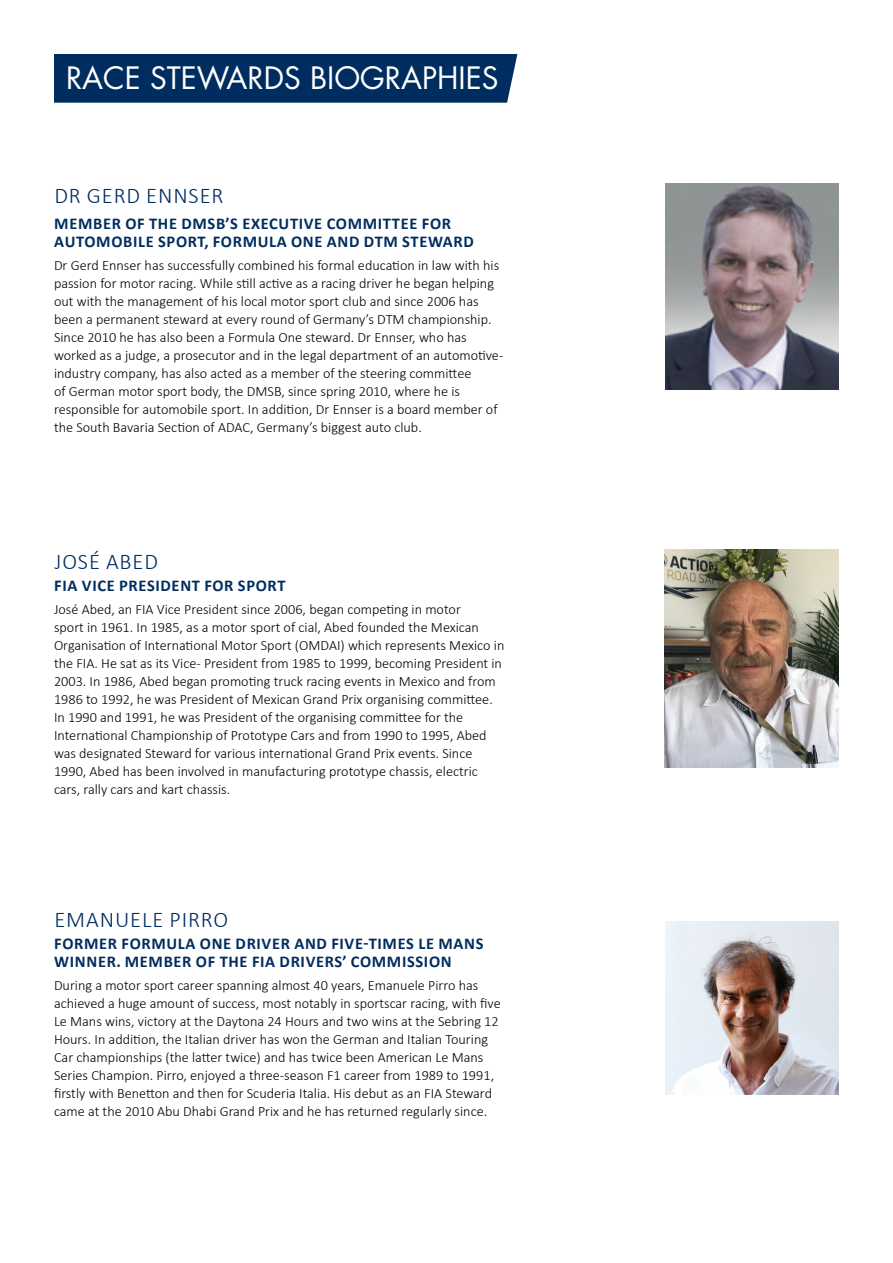
<style>
.page{position:relative;width:893px;height:1263px;background:#fff}
.page>*{position:absolute;margin:0;border:0;box-sizing:border-box;transform-origin:0 0}
.t1{font:30px "Futura Std";color:#fff}
.t2{font:300 22.5px "Calibri";letter-spacing:.04em;color:#002d5f}
.t3{font:700 16.5px/18px "Calibri";letter-spacing:.04em;color:#002d5f}
.t4{font:300 14.25px/18px "Calibri";color:#000}
</style>
<div class="page">
<img style="left:665px;top:184px;width:173px;height:205px">
<img style="left:665px;top:549px;width:173px;height:218px">
<img style="left:665px;top:921px;width:173px;height:173px">
<div style="left:54px;top:54px;width:463px;height:49px;background:#002d5f"></div>
<h1 class="t1" style="left:66px;top:59px;width:434px">RACE STEWARDS BIOGRAPHIES</h1>
<h2 class="t2" style="left:54px;top:181px;width:171px">DR GERD ENNSER</h2>
<p class="t3" style="left:54px;top:215px;width:421px">MEMBER OF THE DMSB’S EXECUTIVE COMMITTEE FOR<br>AUTOMOBILE SPORT, FORMULA ONE AND DTM STEWARD</p>
<p class="t4" style="left:54px;top:256px;width:451px">Dr Gerd Ennser has successfully combined his formal education in law with his passion for motor racing. While still active as a racing driver he began helping out with the management of his local motor sport club and since 2006 has been a permanent steward at every round of Germany’s DTM championship.<br>Since 2010 he has also been a Formula One steward. Dr Ennser, who has worked as a judge, a prosecutor and in the legal department of an automotive&shy;industry company, has also acted as a member of the steering committee<br>of German motor sport body, the DMSB, since spring 2010, where he is responsible for automobile sport. In addition, Dr Ennser is a board member of the South Bavaria Section of ADAC, Germany’s biggest auto club.</p>
<h2 class="t2" style="left:54px;top:548px;width:105px">JOSÉ ABED</h2>
<p class="t3" style="left:54px;top:577px;width:233px">FIA VICE PRESIDENT FOR SPORT</p>
<p class="t4" style="left:54px;top:600px;width:452px">José Abed, an FIA Vice President since 2006, began competing in motor<br>sport in 1961. In 1985, as a motor sport of cial, Abed founded the Mexican Organisation of International Motor Sport (OMDAI) which represents Mexico in the FIA. He sat as its Vice- President from 1985 to 1999, becoming President in 2003. In 1986, Abed began promoting truck racing events in Mexico and from 1986 to 1992, he was President of Mexican Grand Prix organising committee.<br>In 1990 and 1991, he was President of the organising committee for the International Championship of Prototype Cars and from 1990 to 1995, Abed was designated Steward for various international Grand Prix events. Since 1990, Abed has been involved in manufacturing prototype chassis, electric cars, rally cars and kart chassis.</p>
<h2 class="t2" style="left:54px;top:906px;width:175px">EMANUELE PIRRO</h2>
<p class="t3" style="left:54px;top:935px;width:431px">FORMER FORMULA ONE DRIVER AND FIVE-TIMES LE MANS<br>WINNER. MEMBER OF THE FIA DRIVERS’ COMMISSION</p>
<p class="t4" style="left:54px;top:976px;width:448px">During a motor sport career spanning almost 40 years, Emanuele Pirro has achieved a huge amount of success, most notably in sportscar racing, with five Le Mans wins, victory at the Daytona 24 Hours and two wins at the Sebring 12<br>Hours. In addition, the Italian driver has won the German and Italian Touring Car championships (the latter twice) and has twice been American Le Mans Series Champion. Pirro, enjoyed a three-season F1 career from 1989 to 1991, firstly with Benetton and then for Scuderia Italia. His debut as an FIA Steward came at the 2010 Abu Dhabi Grand Prix and he has returned regularly since.</p>
</div>
